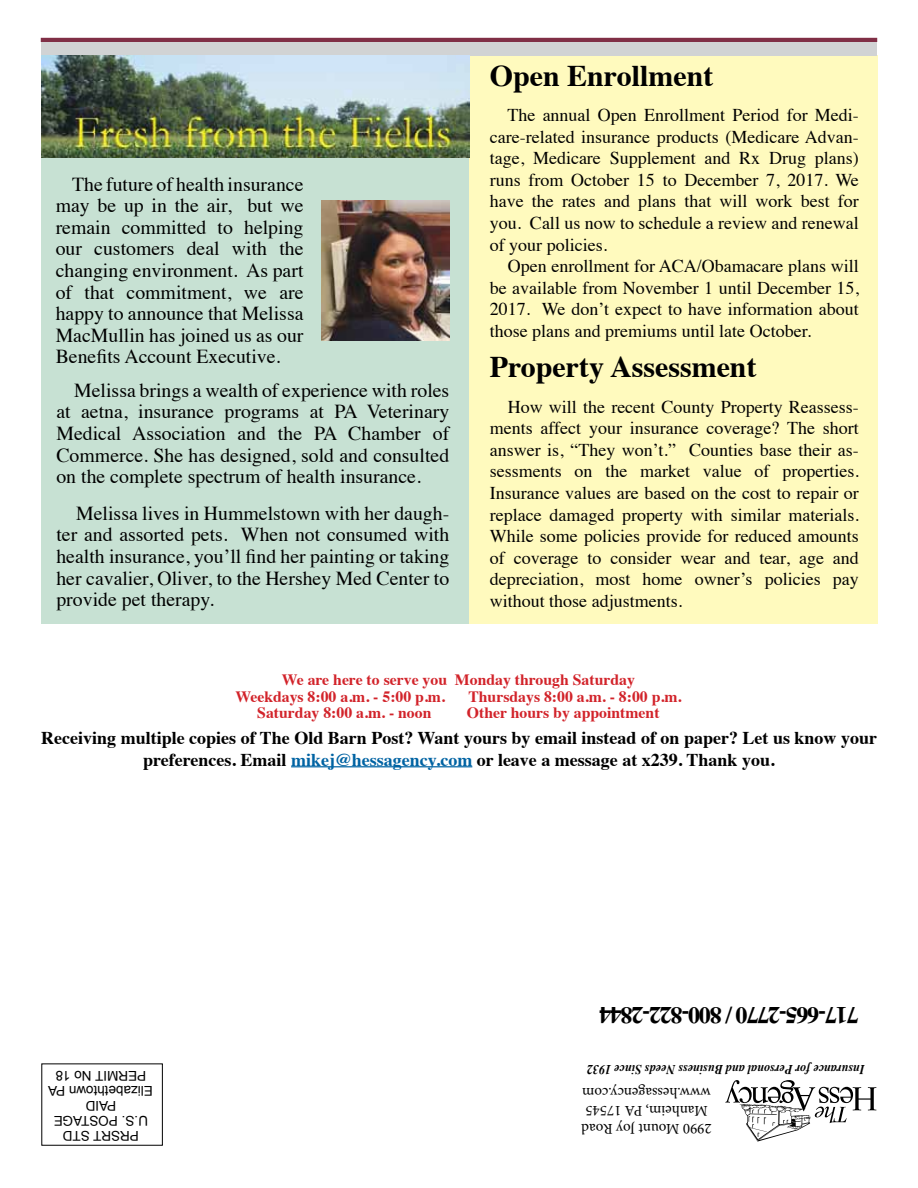
<style>
.page{position:relative;width:918px;height:1188px;background:#fff}
.page>*{position:absolute;margin:0;border:0;box-sizing:border-box;transform-origin:0 0}
.t1{font:700 30px "Times";color:#000}
.t2{font:700 24px "Times";letter-spacing:-.05em;color:#000}
.t3{font:19.8px/21.6px "Times";color:#000;text-align:justify}
.t4{font:18px/21.6px "Times";color:#000;text-align:justify}
.t5{font:700 18px/21.6px "Times";color:#000;text-align:center}
.t6{font:700 15.75px/16.5px "Times";color:#d2232a}
.t7{font:15px/18px "Minion Pro";color:#000}
.t8{font:13.5px/15px "Arial";color:#000;text-align:center}
.t9{font:italic 700 13.5px "Times";color:#000;scale:.9 1}
.s1{color:#0063a3}
</style>
<div class="page">
<div style="left:469px;top:56px;width:408px;height:568px;background:#fffabe"></div>
<div style="left:41px;top:154px;width:428px;height:470px;background:#c7e1d3"></div>
<svg style="left:725px;top:1080px;width:151px;height:61px"></svg>
<hr style="left:291px;top:766px;width:181px;height:1px;background:#0063a3">
<hr style="left:41px;top:38px;width:836px;height:4px;background:#802f46">
<div style="left:41px;top:42px;width:836px;height:14px;background:#d1d3d4"></div>
<img style="left:322px;top:200px;width:127px;height:141px">
<img style="left:41px;top:56px;width:429px;height:102px">
<p class="t3" style="left:56px;top:171px;width:249px;text-indent:16px">The future of health insurance may be up in the air, but we remain committed to helping our customers deal with the changing environment. As part of that commitment, we are happy to announce that Melissa MacMullin has joined us as our Benefits Account Executive.</p>
<p class="t3" style="left:56px;top:378px;width:394px;text-indent:18px">Melissa brings a wealth of experience with roles at aetna, insurance programs at PA Veterinary Medical Association and the PA Chamber of Commerce. She has designed, sold and consulted on the complete spectrum of health insurance.</p>
<p class="t3" style="left:56px;top:501px;width:394px;text-indent:20px">Melissa lives in Hummelstown with her daugh&shy;ter and assorted pets. When not consumed with health insurance, you’ll find her painting or taking her cavalier, Oliver, to the Hershey Med Center to provide pet therapy.</p>
<h1 class="t1" style="left:490px;top:47px;width:225px">Open Enrollment</h1>
<p class="t4" style="left:490px;top:103px;width:371px;text-indent:18px">The annual Open Enrollment Period for Medi&shy;care-related insurance products (Medicare Advan&shy;tage, Medicare Supplement and Rx Drug plans) runs from October 15 to December 7, 2017. We have the rates and plans that will work best for you. Call us now to schedule a review and renewal of your policies.</p>
<p class="t4" style="left:490px;top:254px;width:371px;text-indent:18px">Open enrollment for ACA/Obamacare plans will be available from November 1 until December 15, 2017. We don’t expect to have information about those plans and premiums until late October.</p>
<h1 class="t1" style="left:490px;top:339px;width:268px">Property Assessment</h1>
<p class="t4" style="left:490px;top:394px;width:371px;text-indent:18px">How will the recent County Property Reassess&shy;ments affect your insurance coverage? The short answer is, “They won’t.” Counties base their as&shy;sessments on the market value of properties.<br>Insurance values are based on the cost to repair or replace damaged property with similar materials.<br>While some policies provide for reduced amounts of coverage to consider wear and tear, age and depreciation, most home owner’s policies pay without those adjustments.</p>
<p class="t6" style="left:235px;top:670px;width:401px;text-indent:46px">We are here to serve you Monday through Saturday<br>Weekdays 8:00 a.m. - 5:00 p.m.</p>
<p class="t6" style="left:468px;top:687px;width:215px">Thursdays 8:00 a.m. - 8:00 p.m.</p>
<p class="t6" style="left:257px;top:703px;width:176px">Saturday 8:00 a.m. - noon</p>
<p class="t6" style="left:467px;top:703px;width:194px">Other hours by appointment</p>
<p class="t5" style="left:41px;top:725px;width:837px">Receiving multiple copies of The Old Barn Post? Want yours by email instead of on paper? Let us know your preferences. Email <span class="s1">mikej@hessagency.com</span> or leave a message at x239. Thank you.</p>
<p class="t8" style="left:153px;top:1143px;width:106px;rotate:-180deg">PRSRT STD<br>U.S. POSTAGE<br>PAID<br>Elizabethtown PA<br>PERMIT No 18</p>
<h2 class="t2" style="left:858px;top:1038px;width:261px;rotate:-180deg">717-665-2770 / 800-822-2844</h2>
<p class="t9" style="left:865px;top:1082px;width:310px;rotate:-180deg">Insurance for Personal and Business Needs Since 1932</p>
<p class="t7" style="left:712px;top:1138px;width:132px;rotate:-180deg">2990 Mount Joy Road<br>Manheim, PA 17545 www.hessagency.com</p>
</div>
